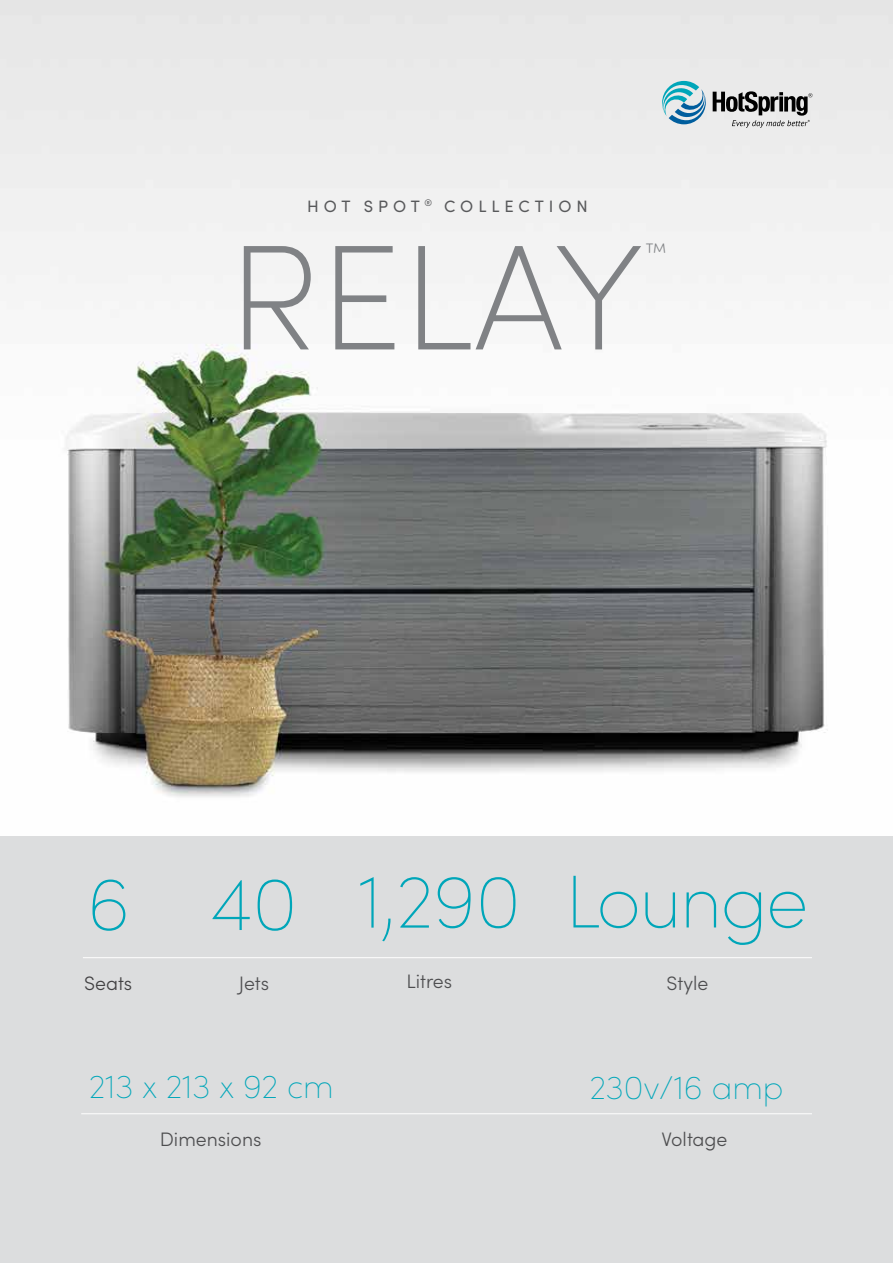
<style>
.page{position:relative;width:893px;height:1263px;background:#fff}
.page>*{position:absolute;margin:0;border:0;box-sizing:border-box;transform-origin:0 0}
.t1{font:200 150px "Sofia Pro";color:#808285}
.t2{font:200 75px "Sofia Pro";letter-spacing:-.02em;color:#00a6b9}
.t3{font:200 33px "Sofia Pro";color:#00a6b9}
.t4{font:200 22.5px "Sofia Pro";color:#808285}
.t5{font:300 19.5px "Sofia Pro";color:#4d4d4f}
.t6{font:300 19.5px "Sofia Pro";color:#414042}
.t7{font:16.5px "Sofia Pro";letter-spacing:.3em;color:#58595b}
</style>
<div class="page">
<img style="left:0;top:0;width:893px;height:837px">
<div style="left:0;top:837px;width:893px;height:426px;background:#dcddde"></div>
<hr style="left:83px;top:957px;width:729px;height:1px;background:#fff">
<hr style="left:81px;top:1113px;width:731px;height:1px;background:#fff">
<svg style="left:657px;top:75px;width:155px;height:56px;background:#b6c1c4"></svg>
<p class="t7" style="left:307px;top:194px;width:282px">HOT SPOT <sup>®</sup> COLLECTION</p>
<h1 class="t1" style="left:228px;top:189px;width:416px">RELAY</h1>
<p class="t4" style="left:645px;top:235px;width:23px">™</p>
<h2 class="t2" style="left:87px;top:850px;width:44px">6</h2>
<p class="t6" style="left:84px;top:969px;width:50px">Seats</p>
<h2 class="t2" style="left:211px;top:848px;width:599px">40 1,290 Lounge</h2>
<p class="t5" style="left:239px;top:969px;width:32px">Jets</p>
<p class="t5" style="left:406px;top:967px;width:47px">Litres</p>
<p class="t5" style="left:666px;top:969px;width:43px">Style</p>
<h3 class="t3" style="left:89px;top:1063px;width:246px">213 x 213 x 92 cm</h3>
<p class="t5" style="left:160px;top:1125px;width:103px">Dimensions</p>
<h3 class="t3" style="left:590px;top:1064px;width:195px">230v/16 amp</h3>
<p class="t5" style="left:661px;top:1125px;width:68px">Voltage</p>
</div>
